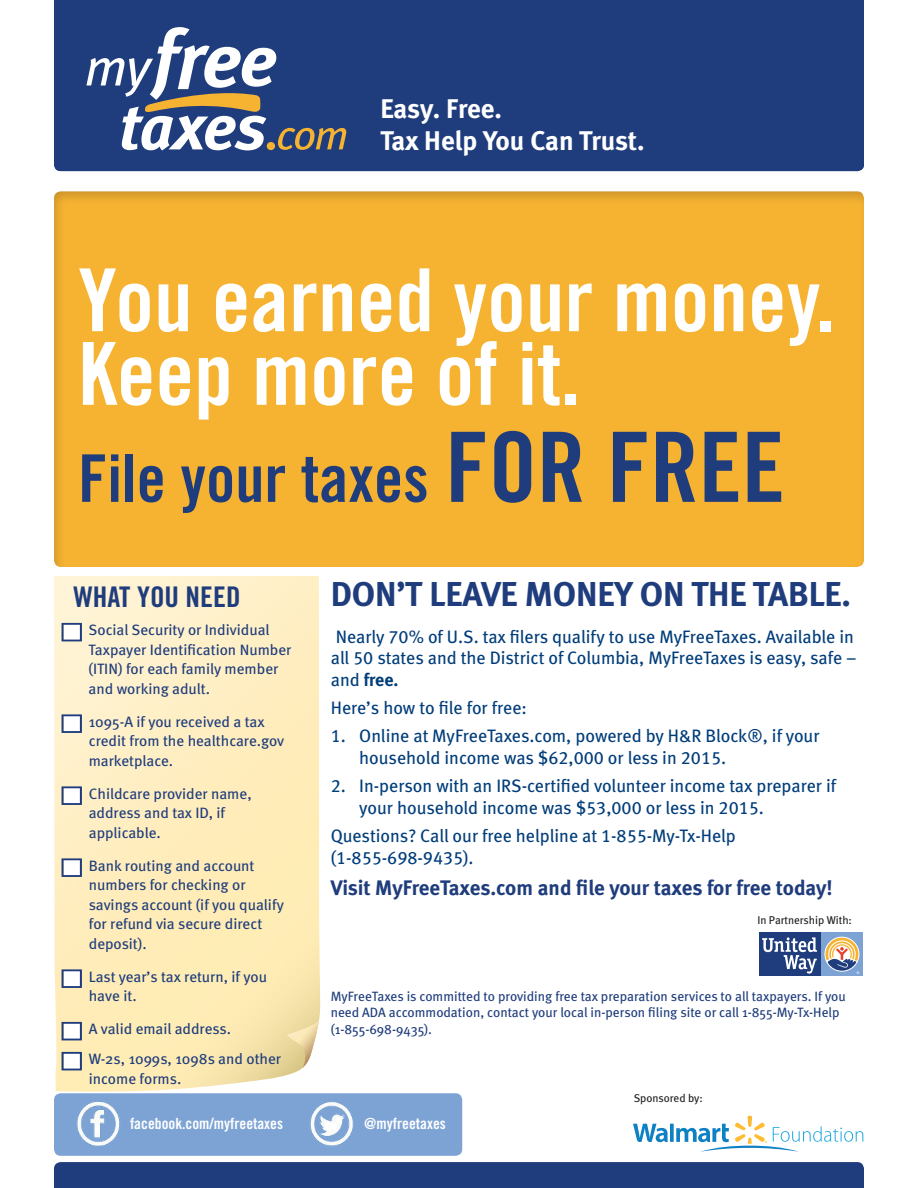
<style>
.page{position:relative;width:918px;height:1188px;background:#fff}
.page>*{position:absolute;margin:0;border:0;box-sizing:border-box;transform-origin:0 0}
.t1{font:87px/73.7px "Trade Gothic Bold Cond Twenty";color:#fff}
.t2{font:65.7px "Trade Gothic Bold Cond Twenty";color:#1f3d7c}
.Paragraph_Style_1{font:700 34.5px "Meta";letter-spacing:-.005em;color:#1f3d7c}
.t3{font:700 31.5px/37.8px "Meta";color:#fff}
.t4{font:28.5px "Trade Gothic Bold Cond Twenty";color:#1f3d7c}
.t5{font:700 27px/32.4px "Meta";color:#fff}
.Paragraph_Style_1-2{font:21px "Meta Bold LF";letter-spacing:-.005em;color:#1f3d7c}
.Paragraph_Style_1-3{font:18px/21.6px "Meta Book LF";color:#003d7a}
.t6{font:15.45px "Trade Gothic Bold Cond Twenty";color:#fff}
.Check_List{font:15px/19.5px "Meta";color:#1f3d7c}
.Paragraph_Style_1-4{font:13.5px/16.5px "Meta";color:#1f3d7c}
.t7{font:11.25px "Meta";letter-spacing:-.005em;color:#231f20}
.t8{font:3.75px "Meta";color:#fff}
.s1{font-size:97.05px}
.s2{font-family:"Meta";font-weight:700}
</style>
<div class="page">
<div style="left:52px;top:191px;width:813px;height:378px;background:#f6b332"></div>
<svg style="left:633px;top:1116px;width:230px;height:36px"></svg>
<svg style="left:759px;top:932px;width:104px;height:1px"></svg>
<div style="left:821px;top:933px;width:42px;height:43px;background:#7da3d5"></div>
<svg style="left:824px;top:937px;width:35px;height:35px"></svg>
<svg style="left:825px;top:938px;width:33px;height:33px"></svg>
<div style="left:759px;top:933px;width:62px;height:43px;background:#1f3d7c"></div>
<svg style="left:762px;top:937px;width:55px;height:37px"></svg>
<div style="left:54px;top:1093px;width:408px;height:63px;background:#7da3d5;border-radius:7px"></div>
<img style="left:76px;top:1101px;width:44px;height:44px">
<img style="left:305px;top:1102px;width:53px;height:54px">
<div style="left:54px;top:1162px;width:810px;height:26px;background:#1f3d7c"></div>
<div style="left:54px;top:0;width:810px;height:171px;background:#1f3d7c"></div>
<svg style="left:86px;top:27px;width:260px;height:124px"></svg>
<svg style="left:54px;top:576px;width:266px;height:516px;background:#feedbf"></svg>
<svg style="left:287px;top:1019px;width:32px;height:49px"></svg>
<svg style="left:62px;top:623px;width:20px;height:18px"></svg>
<svg style="left:62px;top:714px;width:20px;height:19px"></svg>
<svg style="left:62px;top:786px;width:20px;height:19px"></svg>
<svg style="left:62px;top:858px;width:20px;height:19px"></svg>
<svg style="left:62px;top:969px;width:20px;height:19px"></svg>
<svg style="left:62px;top:1022px;width:20px;height:18px"></svg>
<svg style="left:62px;top:1052px;width:20px;height:18px"></svg>
<p class="t3" style="left:330px;top:74px;width:310px">Easy. Free.<br>Tax Help You Can Trust.</p>
<p class="t5" style="left:380px;top:92px;width:266px">Easy. Free.<br>Tax Help You Can Trust.</p>
<p class="t1" style="left:78px;top:263px;width:758px">You earned your money.<br>Keep more of it.</p>
<p class="t2" style="left:78px;top:439px;width:708px">File your taxes <span class="s1">FOR FREE</span></p>
<p class="t4" style="left:73px;top:579px;width:169px">WHAT YOU NEED</p>
<p class="Check_List" style="left:89px;top:620px;width:204px">Social Security or Individual<br>Taxpayer Identification Number (ITIN) for each family member and working adult.</p>
<p class="Check_List" style="left:89px;top:712px;width:197px">1095-A if you received a tax credit from the healthcare.gov marketplace.</p>
<p class="Check_List" style="left:89px;top:784px;width:164px">Childcare provider name, address and tax ID, if applicable.</p>
<p class="Check_List" style="left:89px;top:856px;width:197px">Bank routing and account numbers for checking or savings account (if you qualify for refund via secure direct deposit).</p>
<p class="Check_List" style="left:89px;top:967px;width:180px">Last year’s tax return, if you have it.</p>
<p class="Check_List" style="left:89px;top:1019px;width:144px">A valid email address.</p>
<p class="Check_List" style="left:89px;top:1049px;width:194px">W-2s, 1099s, 1098s and other income forms.</p>
<p class="Paragraph_Style_1" style="left:331px;top:573px;width:522px">DON’T LEAVE MONEY ON THE TABLE.</p>
<p class="Paragraph_Style_1-3" style="left:331px;top:625px;width:527px">Nearly 70% of U.S. tax filers qualify to use MyFreeTaxes. Available in all 50 states and the District of Columbia, MyFreeTaxes is easy, safe – and <span class="s2">free.</span></p>
<p class="Paragraph_Style_1-3" style="left:331px;top:697px;width:198px">Here’s how to file for free:</p>
<p class="Paragraph_Style_1-3" style="left:359px;top:725px;width:462px;text-indent:-28px">1. Online at MyFreeTaxes.com, powered by H&amp;R Block®, if your household income was $62,000 or less in 2015.</p>
<p class="Paragraph_Style_1-3" style="left:359px;top:775px;width:478px;text-indent:-28px">2. In-person with an IRS-certified volunteer income tax preparer if your household income was $53,000 or less in 2015.</p>
<p class="Paragraph_Style_1-3" style="left:331px;top:825px;width:407px">Questions? Call our free helpline at 1-855-My-Tx-Help (1-855-698-9435).</p>
<p class="Paragraph_Style_1-2" style="left:331px;top:875px;width:503px">Visit MyFreeTaxes.com and file your taxes for free today!</p>
<p class="t7" style="left:757px;top:914px;width:96px">In Partnership With:</p>
<p class="Paragraph_Style_1-4" style="left:331px;top:988px;width:517px">MyFreeTaxes is committed to providing free tax preparation services to all taxpayers. If you need ADA accommodation, contact your local in-person filing site or call 1-855-My-Tx-Help (1-855-698-9435).</p>
<p class="t8" style="left:857px;top:970px;width:5px">®</p>
<p class="t7" style="left:634px;top:1092px;width:71px">Sponsored by:</p>
<p class="t6" style="left:130px;top:1114px;width:155px">facebook.com/myfreetaxes</p>
<p class="t6" style="left:364px;top:1114px;width:83px">@myfreetaxes</p>
</div>
